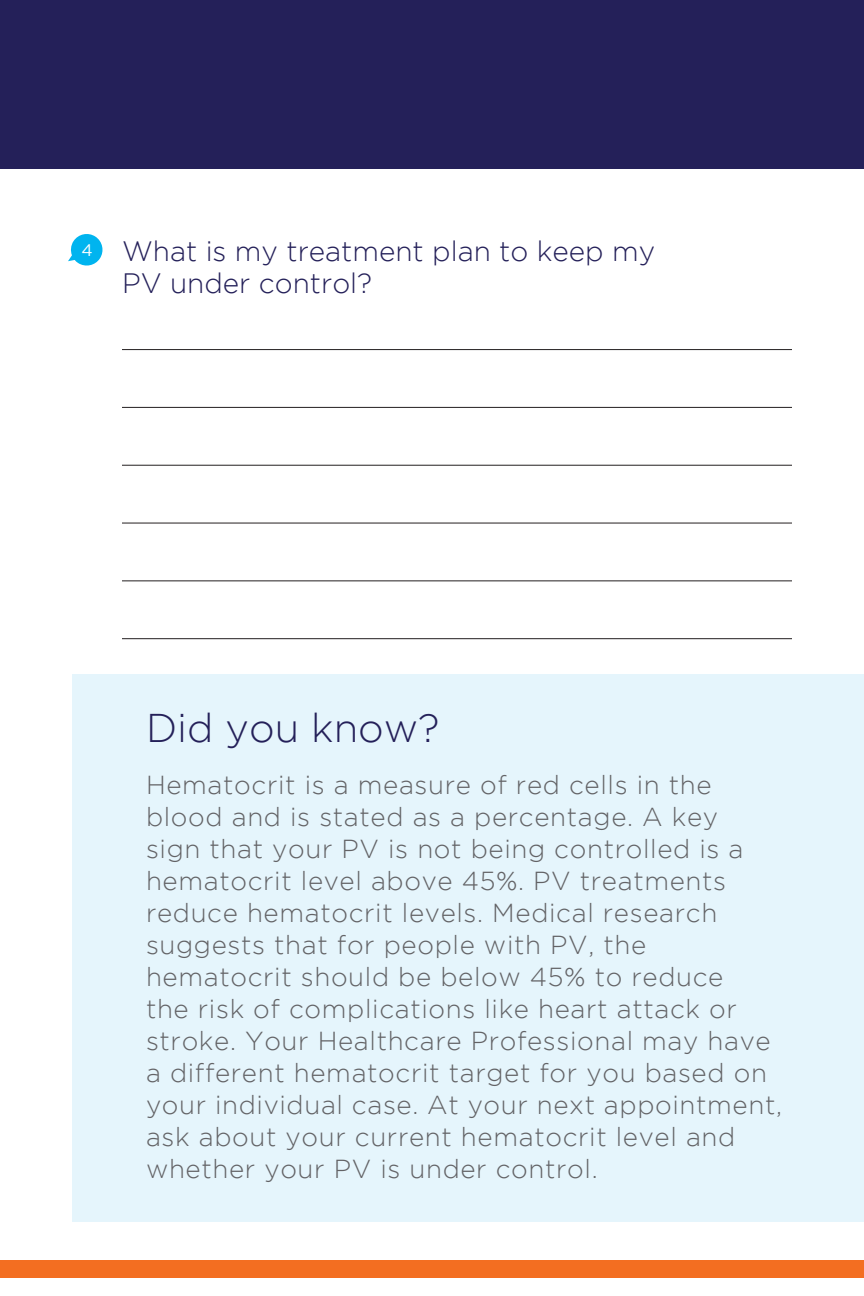
<style>
.page{position:relative;width:864px;height:1296px;background:#fff}
.page>*{position:absolute;margin:0;border:0;box-sizing:border-box;transform-origin:0 0}
.t1{font:300 40px "Gotham";color:#242059}
.t2{font:300 28px/32px "Gotham";color:#242059}
.t3{font:300 26px/32px "Gotham";letter-spacing:.025em;color:#636366}
.t4{font:16.8px "Gotham";color:#fff}
</style>
<div class="page">
<div style="left:0;top:1260px;width:864px;height:18px;background:#f36e21"></div>
<svg style="left:68px;top:234px;width:35px;height:32px"></svg>
<hr style="left:122px;top:349px;width:670px;height:1px;background:#231f20">
<hr style="left:122px;top:407px;width:670px;height:1px;background:#231f20">
<hr style="left:122px;top:465px;width:670px;height:1px;background:#231f20">
<hr style="left:122px;top:523px;width:670px;height:1px;background:#231f20">
<hr style="left:122px;top:580px;width:670px;height:1px;background:#231f20">
<hr style="left:122px;top:638px;width:670px;height:1px;background:#231f20">
<div style="left:72px;top:674px;width:792px;height:548px;background:#e5f5fc"></div>
<div style="left:0;top:0;width:864px;height:168px;background:#242059"></div>
<p class="t4" style="left:82px;top:241px;width:13px">4</p>
<p class="t2" style="left:122px;top:234px;width:535px">What is my treatment plan to keep my<br>PV under control?</p>
<p class="t1" style="left:146px;top:706px;width:295px">Did you know?</p>
<p class="t3" style="left:146px;top:768px;width:638px">Hematocrit is a measure of red cells in the blood and is stated as a percentage. A key<br>sign that your PV is not being controlled is a hematocrit level above 45%. PV treatments reduce hematocrit levels. Medical research suggests that for people with PV, the hematocrit should be below 45% to reduce<br>the risk of complications like heart attack or stroke. Your Healthcare Professional may have a different hematocrit target for you based on your individual case. At your next appointment, ask about your current hematocrit level and whether your PV is under control.</p>
</div>
